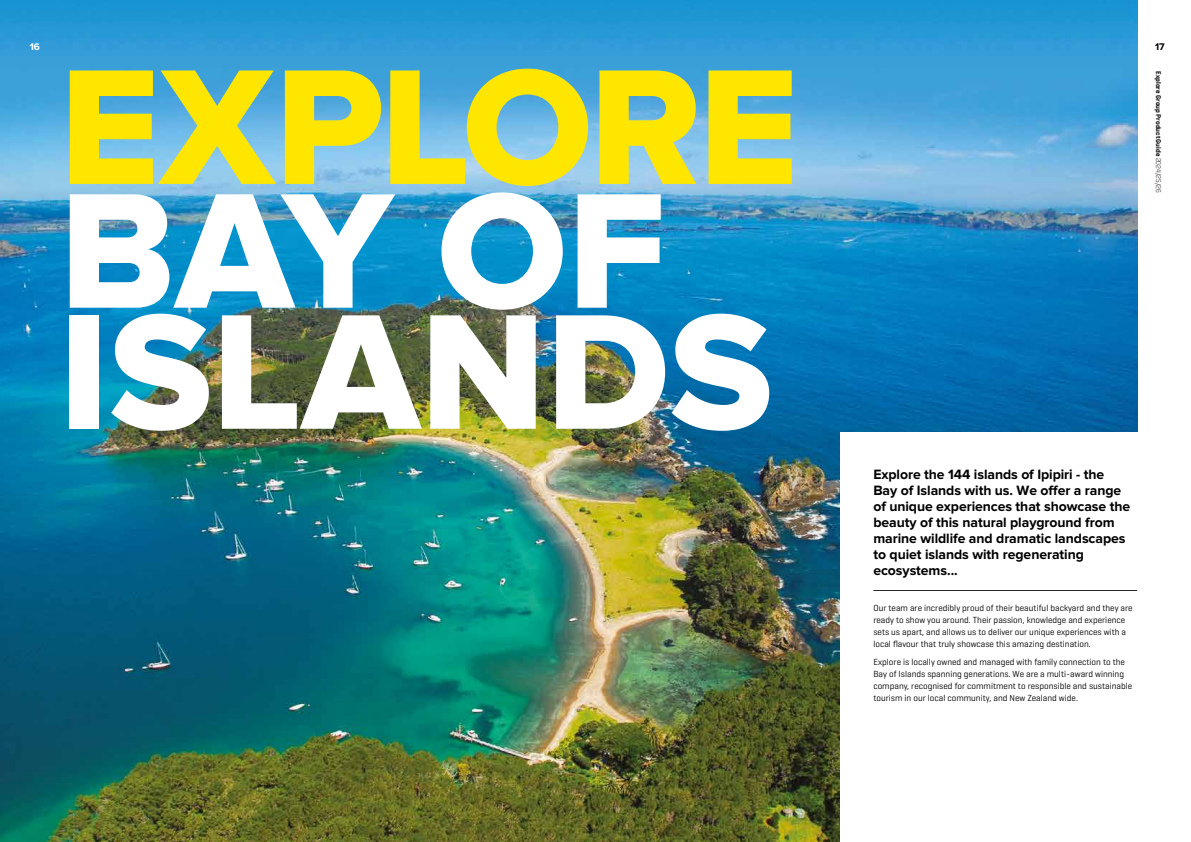
<style>
.page{position:relative;width:1191px;height:842px;background:#fff}
.page>*{position:absolute;margin:0;border:0;box-sizing:border-box;transform-origin:0 0}
.t1{font:170px/121px "Proxima Nova Extrabld";color:#fff}
.t2{font:170px "Proxima Nova Extrabld";letter-spacing:-.02em;color:#ffe600}
.t3{font:700 14px/16px "Proxima Nova";letter-spacing:-.005em;color:#000}
.t4{font:700 10px "Proxima Nova";color:#000}
.t5{font:700 10px "Proxima Nova";color:#fff}
.t6{font:9px/12px "Geogrotesque";color:#000}
.t7{font:600 7px "Geogrotesque";color:#000}
.s1{font-weight:300}
</style>
<div class="page">
<img style="left:0;top:0;width:1137px;height:842px">
<div style="left:840px;top:432px;width:351px;height:410px;background:#fff"></div>
<hr style="left:873px;top:590px;width:264px;height:1px;background:#000">
<p class="t5" style="left:30px;top:42px;width:12px">16</p>
<h1 class="t2" style="left:60px;top:50px;width:740px">EXPLORE</h1>
<h1 class="t1" style="left:60px;top:198px;width:714px">BAY OF<br>ISLANDS</h1>
<p class="t4" style="left:1155px;top:42px;width:11px">17</p>
<p class="t7" style="left:1163px;top:71px;width:123px;rotate:90deg">Explore Group Product Guide <span class="s1">2024/25/26</span></p>
<p class="t3" style="left:873px;top:467px;width:258px">Explore the 144 islands of Ipipiri - the Bay of Islands with us. We offer a range of unique experiences that showcase the beauty of this natural playground from marine wildlife and dramatic landscapes to quiet islands with regenerating ecosystems...</p>
<p class="t6" style="left:873px;top:602px;width:261px">Our team are incredibly proud of their beautiful backyard and they are ready to show you around. Their passion, knowledge and experience sets us apart, and allows us to deliver our unique experiences with a local flavour that truly showcase this amazing destination.</p>
<p class="t6" style="left:873px;top:655px;width:260px">Explore is locally owned and managed with family connection to the Bay of Islands spanning generations. We are a multi-award winning company, recognised for commitment to responsible and sustainable tourism in our local community, and New Zealand wide.</p>
</div>
